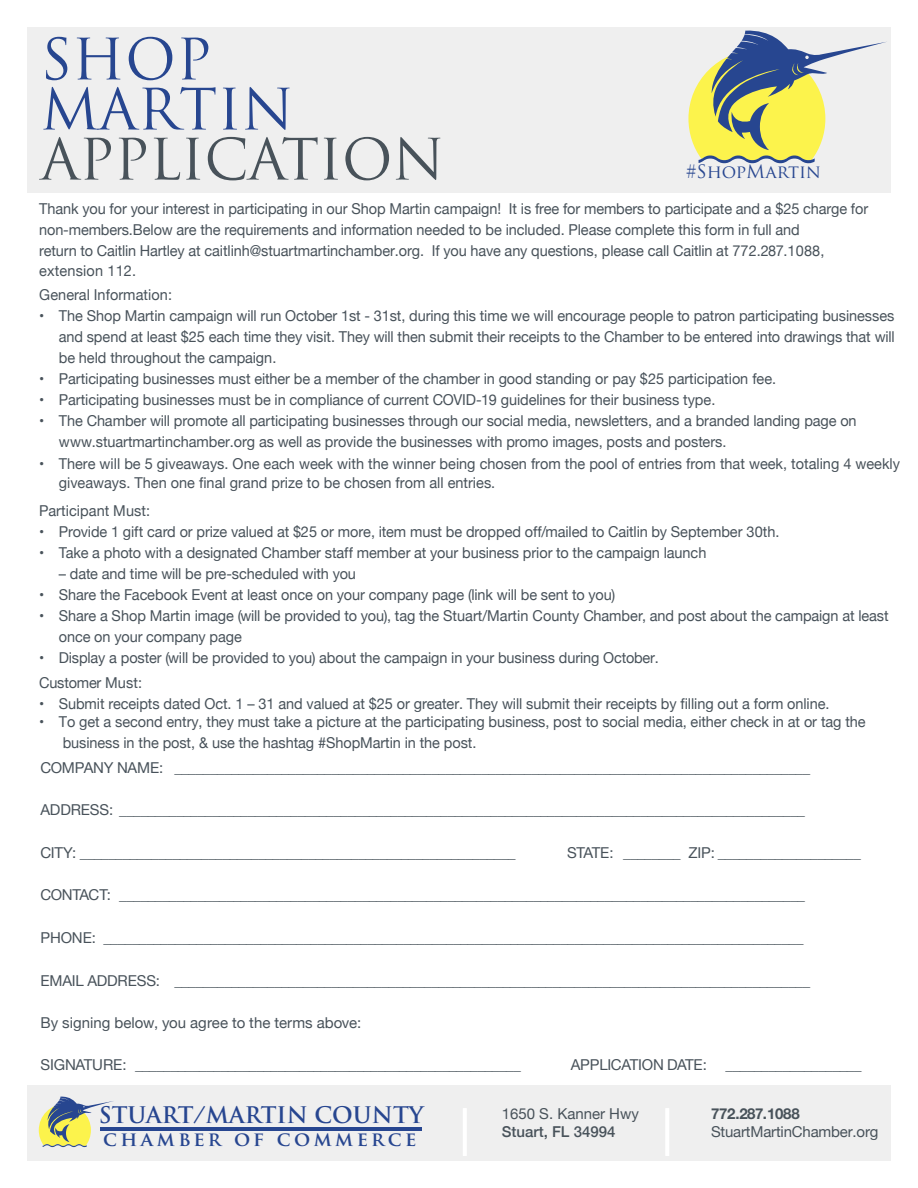
<style>
.page{position:relative;width:918px;height:1188px;background:#fff}
.page>*{position:absolute;margin:0;border:0;box-sizing:border-box;transform-origin:0 0}
.t1{font:55.5px "Trajan Pro";letter-spacing:-.01em;color:#48525a}
.t2{font:55.5px/50.1px "Trajan Pro";letter-spacing:-.005em;color:#274690}
.t3{font:700 22.35px "Trajan Pro";color:#274690}
.t4{font:700 19.65px "Trajan Pro";letter-spacing:.175em;color:#274690}
.t5{font:18px "Trajan Pro";color:#274690}
.t6{font:15px/21px "Helvetica Neue";letter-spacing:-.005em;color:#48525a}
.t7{font:15px "Helvetica Neue";letter-spacing:-.03em;color:#48525a}
.t8{font:500 15px "Helvetica Neue";color:#48525a}
.t9{font:700 15px "Helvetica Neue";letter-spacing:-.015em;color:#48525a}
</style>
<div class="page">
<div style="left:27px;top:1085px;width:864px;height:76px;background:#efefef"></div>
<div style="left:27px;top:27px;width:864px;height:166px;background:#efefef"></div>
<hr style="left:463px;top:1108px;width:4px;height:48px;background:#fff">
<hr style="left:665px;top:1108px;width:4px;height:48px;background:#fff">
<svg style="left:688px;top:30px;width:199px;height:133px"></svg>
<hr style="left:100px;top:1127px;width:321px;height:3px;background:#274690">
<svg style="left:39px;top:1096px;width:76px;height:51px"></svg>
<h1 class="t2" style="left:40px;top:34px;width:255px">SHOP<br>MARTIN</h1>
<h1 class="t1" style="left:40px;top:124px;width:406px">APPLICATION</h1>
<p class="t5" style="left:686px;top:160px;width:136px">#ShopMartin</p>
<p class="t6" style="left:39px;top:199px;width:831px">Thank you for your interest in participating in our Shop Martin campaign! It is free for members to participate and a $25 charge for non-members.Below are the requirements and information needed to be included. Please complete this form in full and<br>return to Caitlin Hartley at caitlinh@stuartmartinchamber.org. If you have any questions, please call Caitlin at 772.287.1088,</p>
<p class="t6" style="left:39px;top:285px;width:134px">General Information:</p>
<p class="t6" style="left:59px;top:306px;width:838px;text-align:justify;text-indent:-20px">• The Shop Martin campaign will run October 1st - 31st, during this time we will encourage people to patron participating businesses and spend at least $25 each time they visit. They will then submit their receipts to the Chamber to be entered into drawings that will be held throughout the campaign.</p>
<p class="t6" style="left:39px;top:369px;width:738px">• Participating businesses must either be a member of the chamber in good standing or pay $25 participation fee.</p>
<p class="t6" style="left:39px;top:390px;width:678px">• Participating businesses must be in compliance of current COVID-19 guidelines for their business type.</p>
<p class="t6" style="left:59px;top:411px;width:799px;text-indent:-20px">• The Chamber will promote all participating businesses through our social media, newsletters, and a branded landing page on www.stuartmartinchamber.org as well as provide the businesses with promo images, posts and posters.</p>
<p class="t6" style="left:39px;top:261px;width:98px">extension 112.</p>
<p class="t6" style="left:59px;top:455px;width:843px;line-height:18.9px;text-indent:-20px">• There will be 5 giveaways. One each week with the winner being chosen from the pool of entries from that week, totaling 4 weekly giveaways. Then one final grand prize to be chosen from all entries.</p>
<p class="t6" style="left:39px;top:501px;width:113px">Participant Must:</p>
<p class="t6" style="left:39px;top:522px;width:742px">• Provide 1 gift card or prize valued at $25 or more, item must be dropped off/mailed to Caitlin by September 30th.</p>
<p class="t6" style="left:39px;top:543px;width:669px">• Take a photo with a designated Chamber staff member at your business prior to the campaign launch</p>
<p class="t6" style="left:59px;top:564px;width:299px">– date and time will be pre-scheduled with you</p>
<p class="t6" style="left:39px;top:585px;width:578px">• Share the Facebook Event at least once on your company page (link will be sent to you)</p>
<p class="t6" style="left:59px;top:606px;width:831px;text-indent:-20px">• Share a Shop Martin image (will be provided to you), tag the Stuart/Martin County Chamber, and post about the campaign at least once on your company page</p>
<p class="t6" style="left:39px;top:648px;width:621px">• Display a poster (will be provided to you) about the campaign in your business during October.</p>
<p class="t6" style="left:39px;top:673px;width:105px">Customer Must:</p>
<p class="t6" style="left:39px;top:694px;width:792px">• Submit receipts dated Oct. 1 – 31 and valued at $25 or greater. They will submit their receipts by filling out a form online.</p>
<p class="t6" style="left:63px;top:713px;width:804px;line-height:20.2px;text-indent:-24px">• To get a second entry, they must take a picture at the participating business, post to social media, either check in at or tag the business in the post, &amp; use the hashtag #ShopMartin in the post.</p>
<p class="t6" style="left:40px;top:758px;width:771px">COMPANY NAME: _________________________________________________________________________________________</p>
<p class="t6" style="left:40px;top:800px;width:766px">ADDRESS: ________________________________________________________________________________________________</p>
<p class="t6" style="left:40px;top:843px;width:477px">CITY: _____________________________________________________________</p>
<p class="t6" style="left:567px;top:843px;width:295px">STATE: ________ ZIP: ____________________</p>
<p class="t7" style="left:40px;top:884px;width:766px">CONTACT: ________________________________________________________________________________________________</p>
<p class="t6" style="left:40px;top:928px;width:765px">PHONE: __________________________________________________________________________________________________</p>
<p class="t6" style="left:40px;top:971px;width:771px">EMAIL ADDRESS: _________________________________________________________________________________________</p>
<p class="t6" style="left:40px;top:1013px;width:322px">By signing below, you agree to the terms above:</p>
<p class="t6" style="left:40px;top:1055px;width:482px">SIGNATURE: ______________________________________________________</p>
<p class="t6" style="left:571px;top:1055px;width:292px">APPLICATION DATE: ___________________</p>
<h2 class="t3" style="left:99px;top:1101px;width:327px">STUART/MARTIN COUNTY</h2>
<h3 class="t4" style="left:103px;top:1127px;width:315px">chamber of commerce</h3>
<p class="t6" style="left:502px;top:1104px;width:139px">1650 S. Kanner Hwy</p>
<p class="t8" style="left:502px;top:1119px;width:115px">Stuart, FL 34994</p>
<p class="t9" style="left:711px;top:1102px;width:90px">772.287.1088</p>
<p class="t6" style="left:711px;top:1122px;width:169px">StuartMartinChamber.org</p>
</div>
